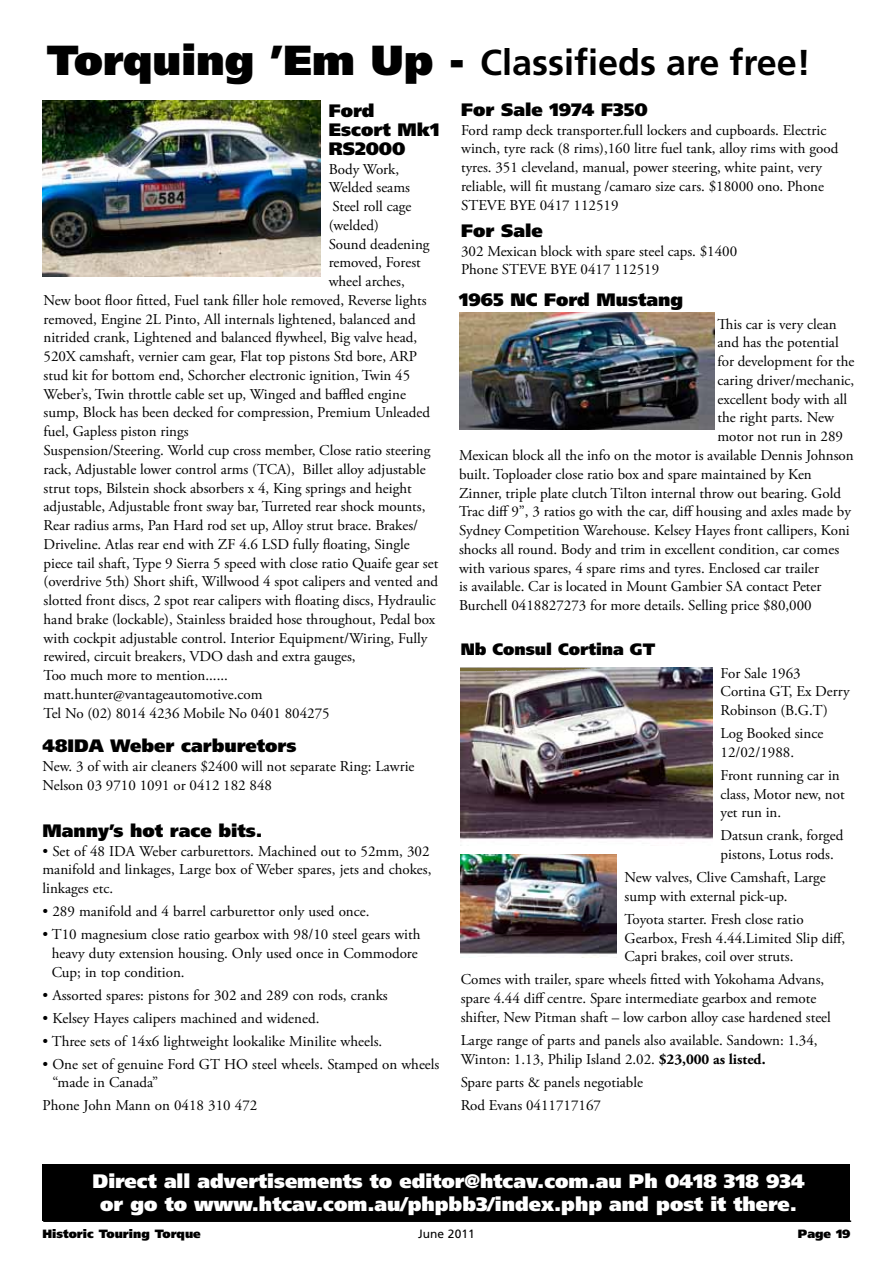
<style>
.page{position:relative;width:893px;height:1263px;background:#fff}
.page>*{position:absolute;margin:0;border:0;box-sizing:border-box;transform-origin:0 0}
.t1{font:700 36px "Frutiger";color:#000}
.t2{font:900 19.5px/23.4px "Frutiger";color:#fff;text-align:center}
.t3{font:900 18px/18.8px "Frutiger";color:#000}
.t4{font:900 16.5px "Frutiger";color:#000}
.t5{font:15px/18.8px "Adobe Garamond Pro";color:#000}
.t6{font:900 12px "Frutiger";color:#000}
.t7{font:12px "Frutiger";color:#000}
.s1{font-weight:900;font-size:42px}
.s2{font-weight:700}
</style>
<div class="page">
<hr style="left:43px;top:1220px;width:808px;height:2px;background:#000">
<div style="left:43px;top:1164px;width:807px;height:56px;background:#000"></div>
<img style="left:459px;top:312px;width:255px;height:117px">
<img style="left:43px;top:101px;width:277px;height:175px">
<img style="left:461px;top:668px;width:251px;height:172px">
<img style="left:461px;top:668px;width:131px;height:4px">
<img style="left:461px;top:855px;width:155px;height:101px">
<h1 class="t1" style="left:47px;top:41px;width:766px"><span class="s1">Torquing ’Em Up -</span> Classifieds are free!</h1>
<p class="t3" style="left:329px;top:102px;width:112px">Ford<br>Escort Mk1<br>RS2000</p>
<p class="t5" style="left:329px;top:160px;width:72px">Body Work,</p>
<p class="t5" style="left:329px;top:179px;width:83px">Welded seams</p>
<p class="t5" style="left:332px;top:198px;width:80px">Steel roll cage</p>
<p class="t5" style="left:329px;top:216px;width:52px">(welded)</p>
<p class="t5" style="left:329px;top:235px;width:102px">Sound deadening</p>
<p class="t5" style="left:329px;top:254px;width:94px">removed, Forest</p>
<p class="t5" style="left:329px;top:273px;width:78px">wheel arches,</p>
<p class="t5" style="left:44px;top:291px;width:385px">New boot floor fitted, Fuel tank filler hole removed, Reverse lights</p>
<p class="t5" style="left:44px;top:310px;width:374px">removed, Engine 2L Pinto, All internals lightened, balanced and</p>
<p class="t5" style="left:44px;top:329px;width:375px">nitrided crank, Lightened and balanced flywheel, Big valve head,</p>
<p class="t5" style="left:44px;top:348px;width:375px">520X camshaft, vernier cam gear, Flat top pistons Std bore, ARP</p>
<p class="t5" style="left:44px;top:366px;width:368px">stud kit for bottom end, Schorcher electronic ignition, Twin 45</p>
<p class="t5" style="left:44px;top:385px;width:364px">Weber’s, Twin throttle cable set up, Winged and baffled engine</p>
<p class="t5" style="left:44px;top:404px;width:388px">sump, Block has been decked for compression, Premium Unleaded</p>
<p class="t5" style="left:44px;top:423px;width:147px">fuel, Gapless piston rings</p>
<p class="t5" style="left:44px;top:441px;width:388px">Suspension/Steering. World cup cross member, Close ratio steering</p>
<p class="t5" style="left:44px;top:460px;width:384px">rack, Adjustable lower control arms (TCA), Billet alloy adjustable</p>
<p class="t5" style="left:44px;top:479px;width:370px">strut tops, Bilstein shock absorbers x 4, King springs and height</p>
<p class="t5" style="left:44px;top:498px;width:383px">adjustable, Adjustable front sway bar, Turreted rear shock mounts,</p>
<p class="t5" style="left:44px;top:516px;width:376px">Rear radius arms, Pan Hard rod set up, Alloy strut brace. Brakes/</p>
<p class="t5" style="left:44px;top:535px;width:368px">Driveline. Atlas rear end with ZF 4.6 LSD fully floating, Single</p>
<p class="t5" style="left:44px;top:554px;width:396px">piece tail shaft, Type 9 Sierra 5 speed with close ratio Quaife gear set</p>
<p class="t5" style="left:44px;top:573px;width:396px">(overdrive 5th) Short shift, Willwood 4 spot calipers and vented and</p>
<p class="t5" style="left:44px;top:591px;width:394px">slotted front discs, 2 spot rear calipers with floating discs, Hydraulic</p>
<p class="t5" style="left:44px;top:610px;width:393px">hand brake (lockable), Stainless braided hose throughout, Pedal box</p>
<p class="t5" style="left:44px;top:629px;width:385px">with cockpit adjustable control. Interior Equipment/Wiring, Fully</p>
<p class="t5" style="left:44px;top:648px;width:314px">rewired, circuit breakers, VDO dash and extra gauges,</p>
<p class="t5" style="left:44px;top:666px;width:186px">Too much more to mention......</p>
<p class="t5" style="left:44px;top:685px;width:221px">matt.hunter@vantageautomotive.com</p>
<p class="t5" style="left:44px;top:704px;width:288px">Tel No (02) 8014 4236 Mobile No 0401 804275</p>
<p class="t3" style="left:43px;top:736px;width:256px">48IDA Weber carburetors</p>
<p class="t5" style="left:43px;top:757px;width:373px">New. 3 of with air cleaners $2400 will not separate Ring: Lawrie<br>Nelson 03 9710 1091 or 0412 182 848</p>
<p class="t3" style="left:43px;top:821px;width:222px">Manny’s hot race bits.</p>
<p class="t5" style="left:43px;top:842px;width:390px">• Set of 48 IDA Weber carburettors. Machined out to 52mm, 302 manifold and linkages, Large box of Weber spares, jets and chokes, linkages etc.</p>
<p class="t5" style="left:43px;top:902px;width:328px">• 289 manifold and 4 barrel carburettor only used once.</p>
<p class="t5" style="left:52px;top:925px;width:370px;text-indent:-9px">• T10 magnesium close ratio gearbox with 98/10 steel gears with heavy duty extension housing. Only used once in Commodore<br>Cup; in top condition.</p>
<p class="t5" style="left:43px;top:986px;width:347px">• Assorted spares: pistons for 302 and 289 con rods, cranks</p>
<p class="t5" style="left:43px;top:1009px;width:278px">• Kelsey Hayes calipers machined and widened.</p>
<p class="t5" style="left:43px;top:1032px;width:341px">• Three sets of 14x6 lightweight lookalike Minilite wheels.</p>
<p class="t5" style="left:52px;top:1055px;width:388px;text-indent:-10px">• One set of genuine Ford GT HO steel wheels. Stamped on wheels “made in Canada”</p>
<p class="t5" style="left:43px;top:1097px;width:216px">Phone John Mann on 0418 310 472</p>
<p class="t3" style="left:461px;top:100px;width:188px">For Sale 1974 F350</p>
<p class="t5" style="left:461px;top:121px;width:379px">Ford ramp deck transporter.full lockers and cupboards. Electric winch, tyre rack (8 rims),160 litre fuel tank, alloy rims with good tyres. 351 cleveland, manual, power steering, white paint, very reliable, will fit mustang /camaro size cars. $18000 ono. Phone STEVE BYE 0417 112519</p>
<p class="t3" style="left:461px;top:221px;width:83px">For Sale</p>
<p class="t5" style="left:461px;top:242px;width:278px">302 Mexican block with spare steel caps. $1400<br>Phone STEVE BYE 0417 112519</p>
<p class="t3" style="left:459px;top:290px;width:225px">1965 NC Ford Mustang</p>
<p class="t5" style="left:717px;top:315px;width:121px">This car is very clean</p>
<p class="t5" style="left:717px;top:334px;width:123px">and has the potential</p>
<p class="t5" style="left:717px;top:353px;width:139px">for development for the</p>
<p class="t5" style="left:717px;top:371px;width:138px">caring driver/mechanic,</p>
<p class="t5" style="left:717px;top:390px;width:131px">excellent body with all</p>
<p class="t5" style="left:717px;top:409px;width:118px">the right parts. New</p>
<p class="t5" style="left:717px;top:428px;width:127px">motor not run in 289</p>
<p class="t5" style="left:459px;top:446px;width:396px">Mexican block all the info on the motor is available Dennis Johnson</p>
<p class="t5" style="left:459px;top:465px;width:354px">built. Toploader close ratio box and spare maintained by Ken</p>
<p class="t5" style="left:459px;top:484px;width:383px">Zinner, triple plate clutch Tilton internal throw out bearing. Gold</p>
<p class="t5" style="left:459px;top:503px;width:393px">Trac diff 9”, 3 ratios go with the car, diff housing and axles made by</p>
<p class="t5" style="left:459px;top:521px;width:392px">Sydney Competition Warehouse. Kelsey Hayes front callipers, Koni</p>
<p class="t5" style="left:459px;top:540px;width:382px">shocks all round. Body and trim in excellent condition, car comes</p>
<p class="t5" style="left:459px;top:559px;width:362px">with various spares, 4 spare rims and tyres. Enclosed car trailer</p>
<p class="t5" style="left:459px;top:578px;width:364px">is available. Car is located in Mount Gambier SA contact Peter</p>
<p class="t5" style="left:459px;top:596px;width:354px">Burchell 0418827273 for more details. Selling price $80,000</p>
<p class="t4" style="left:461px;top:639px;width:196px">Nb Consul Cortina GT</p>
<p class="t5" style="left:720px;top:664px;width:131px">For Sale 1963<br>Cortina GT, Ex Derry<br>Robinson (B.G.T)</p>
<p class="t5" style="left:720px;top:725px;width:104px">Log Booked since<br>12/02/1988.</p>
<p class="t5" style="left:720px;top:766px;width:126px">Front running car in class, Motor new, not yet run in.</p>
<p class="t5" style="left:720px;top:827px;width:124px">Datsun crank, forged pistons, Lotus rods.</p>
<p class="t5" style="left:624px;top:869px;width:203px">New valves, Clive Camshaft, Large sump with external pick-up.</p>
<p class="t5" style="left:624px;top:910px;width:222px">Toyota starter. Fresh close ratio<br>Gearbox, Fresh 4.44.Limited Slip diff,<br>Capri brakes, coil over struts.</p>
<p class="t5" style="left:461px;top:971px;width:372px">Comes with trailer, spare wheels fitted with Yokohama Advans, spare 4.44 diff centre. Spare intermediate gearbox and remote shifter, New Pitman shaft – low carbon alloy case hardened steel</p>
<p class="t5" style="left:461px;top:1031px;width:359px">Large range of parts and panels also available. Sandown: 1.34,<br>Winton: 1.13, Philip Island 2.02. <span class="s2">$23,000 as listed.</span></p>
<p class="t5" style="left:461px;top:1071px;width:184px;line-height:23px">Spare parts &amp; panels negotiable<br>Rod Evans 0411717167</p>
<h2 class="t2" style="left:92px;top:1169px;width:714px">Direct all advertisements to editor@htcav.com.au Ph 0418 318 934 or go to www.htcav.com.au/phpbb3/index.php and post it there.</h2>
<p class="t6" style="left:43px;top:1226px;width:160px">Historic Touring Torque</p>
<p class="t7" style="left:418px;top:1227px;width:58px">June 2011</p>
<p class="t6" style="left:798px;top:1226px;width:54px">Page 19</p>
</div>
